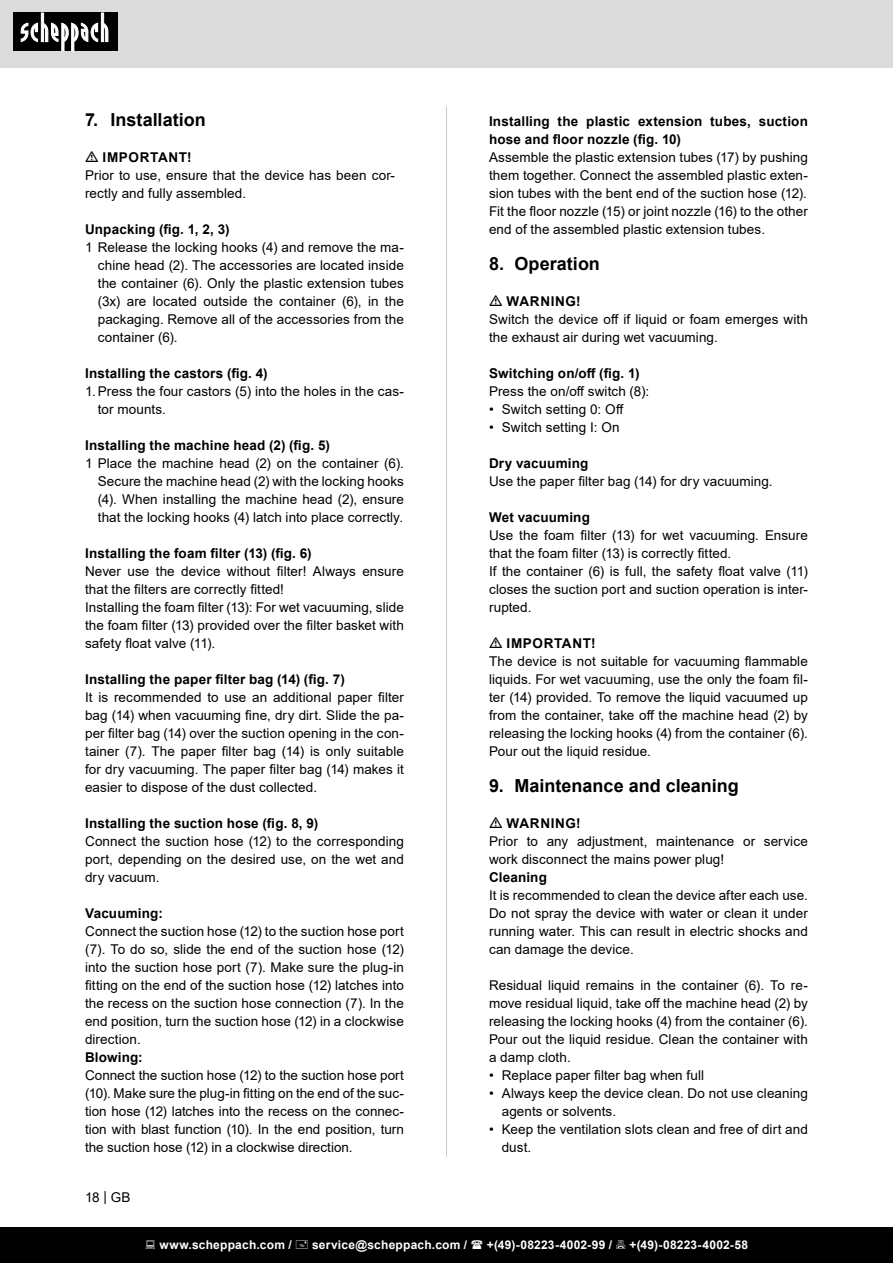
<style>
.page{position:relative;width:893px;height:1263px;background:#fff}
.page>*{position:absolute;margin:0;border:0;box-sizing:border-box;transform-origin:0 0}
.t1{font:700 18px "Arial";color:#000}
.t2{font:13.5px/18px "Arial";letter-spacing:.005em;color:#000;text-align:justify}
.Subheadline{font:700 13.5px/18px "Arial";letter-spacing:.01em;color:#000}
.Subheadline-2{font:700 13.5px "Arial";letter-spacing:.045em;color:#000}
.Subheadline-3{font:700 13.5px "Arial";letter-spacing:.05em;color:#000}
.t3{font:700 12px "Arial";letter-spacing:.02em;color:#fff}
</style>
<div class="page">
<div style="left:0;top:0;width:893px;height:67px;background:#dbdbdb"></div>
<div style="left:0;top:1227px;width:893px;height:36px;background:#000"></div>
<div style="left:13px;top:13px;width:105px;height:38px;background:#000"></div>
<svg style="left:21px;top:13px;width:87px;height:38px"></svg>
<hr style="left:446px;top:106px;width:1px;height:1051px;background:#c7c7c7">
<p class="t1" style="left:85px;top:107px;width:122px">7. Installation</p>
<p class="Subheadline-2" style="left:103px;top:148px;width:91px">IMPORTANT!</p>
<p class="t2" style="left:85px;top:166px;width:311px">Prior to use, ensure that the device has been cor&shy;rectly and fully assembled.</p>
<p class="Subheadline" style="left:85px;top:220px;width:146px">Unpacking (fig. 1, 2, 3)</p>
<p class="t2" style="left:98px;top:238px;width:308px;text-indent:-13px">1 Release the locking hooks (4) and remove the ma&shy;chine head (2). The accessories are located inside the container (6). Only the plastic extension tubes (3x) are located outside the container (6), in the packaging. Remove all of the accessories from the container (6).</p>
<p class="Subheadline" style="left:85px;top:364px;width:184px">Installing the castors (fig. 4)</p>
<p class="t2" style="left:98px;top:382px;width:308px;text-indent:-13px">1.Press the four castors (5) into the holes in the cas&shy;tor mounts.</p>
<p class="Subheadline" style="left:85px;top:436px;width:246px">Installing the machine head (2) (fig. 5)</p>
<p class="t2" style="left:98px;top:454px;width:308px;text-indent:-13px">1 Place the machine head (2) on the container (6).<br>Secure the machine head (2) with the locking hooks (4). When installing the machine head (2), ensure that the locking hooks (4) latch into place correctly.</p>
<p class="Subheadline" style="left:85px;top:544px;width:228px">Installing the foam filter (13) (fig. 6)</p>
<p class="t2" style="left:85px;top:562px;width:320px">Never use the device without filter! Always ensure that the filters are correctly fitted!</p>
<p class="t2" style="left:85px;top:598px;width:320px">Installing the foam filter (13): For wet vacuuming, slide the foam filter (13) provided over the filter basket with safety float valve (11).</p>
<p class="Subheadline" style="left:85px;top:670px;width:261px">Installing the paper filter bag (14) (fig. 7)</p>
<p class="t2" style="left:85px;top:688px;width:320px">It is recommended to use an additional paper filter bag (14) when vacuuming fine, dry dirt. Slide the pa&shy;per filter bag (14) over the suction opening in the con&shy;tainer (7). The paper filter bag (14) is only suitable for dry vacuuming. The paper filter bag (14) makes it easier to dispose of the dust collected.</p>
<p class="Subheadline" style="left:85px;top:814px;width:235px">Installing the suction hose (fig. 8, 9)</p>
<p class="t2" style="left:85px;top:832px;width:320px">Connect the suction hose (12) to the corresponding port, depending on the desired use, on the wet and dry vacuum.</p>
<p class="Subheadline" style="left:85px;top:904px;width:79px">Vacuuming:</p>
<p class="t2" style="left:85px;top:922px;width:320px">Connect the suction hose (12) to the suction hose port (7). To do so, slide the end of the suction hose (12) into the suction hose port (7). Make sure the plug-in fitting on the end of the suction hose (12) latches into the recess on the suction hose connection (7). In the end position, turn the suction hose (12) in a clockwise direction.</p>
<p class="Subheadline" style="left:85px;top:1048px;width:59px">Blowing:</p>
<p class="t2" style="left:85px;top:1066px;width:320px">Connect the suction hose (12) to the suction hose port (10). Make sure the plug-in fitting on the end of the suc&shy;tion hose (12) latches into the recess on the connec&shy;tion with blast function (10). In the end position, turn the suction hose (12) in a clockwise direction.</p>
<p class="t2" style="left:85px;top:1188px;width:47px">18 | GB</p>
<p class="Subheadline" style="left:489px;top:112px;width:320px">Installing the plastic extension tubes, suction hose and floor nozzle (fig. 10)</p>
<p class="t2" style="left:489px;top:148px;width:320px">Assemble the plastic extension tubes (17) by pushing them together. Connect the assembled plastic exten&shy;sion tubes with the bent end of the suction hose (12).</p>
<p class="t2" style="left:489px;top:202px;width:320px">Fit the floor nozzle (15) or joint nozzle (16) to the other end of the assembled plastic extension tubes.</p>
<p class="t1" style="left:489px;top:251px;width:112px">8. Operation</p>
<p class="Subheadline-3" style="left:506px;top:292px;width:76px">WARNING!</p>
<p class="t2" style="left:489px;top:310px;width:320px">Switch the device off if liquid or foam emerges with the exhaust air during wet vacuuming.</p>
<p class="Subheadline" style="left:489px;top:364px;width:152px">Switching on/off (fig. 1)</p>
<p class="t2" style="left:489px;top:382px;width:162px">Press the on/off switch (8):</p>
<p class="t2" style="left:489px;top:400px;width:136px">• Switch setting 0: Off</p>
<p class="t2" style="left:489px;top:418px;width:132px">• Switch setting I: On</p>
<p class="Subheadline" style="left:489px;top:454px;width:101px">Dry vacuuming</p>
<p class="t2" style="left:489px;top:472px;width:285px">Use the paper filter bag (14) for dry vacuuming.</p>
<p class="Subheadline" style="left:489px;top:508px;width:102px">Wet vacuuming</p>
<p class="t2" style="left:489px;top:526px;width:320px">Use the foam filter (13) for wet vacuuming. Ensure that the foam filter (13) is correctly fitted.</p>
<p class="t2" style="left:489px;top:562px;width:320px">If the container (6) is full, the safety float valve (11) closes the suction port and suction operation is inter&shy;rupted.</p>
<p class="Subheadline-2" style="left:506px;top:634px;width:91px">IMPORTANT!</p>
<p class="t2" style="left:489px;top:652px;width:320px">The device is not suitable for vacuuming flammable liquids. For wet vacuuming, use the only the foam fil&shy;ter (14) provided. To remove the liquid vacuumed up from the container, take off the machine head (2) by releasing the locking hooks (4) from the container (6).<br>Pour out the liquid residue.</p>
<p class="t1" style="left:489px;top:773px;width:251px">9. Maintenance and cleaning</p>
<p class="Subheadline-3" style="left:506px;top:814px;width:76px">WARNING!</p>
<p class="t2" style="left:489px;top:832px;width:320px">Prior to any adjustment, maintenance or service work disconnect the mains power plug!</p>
<p class="Subheadline" style="left:489px;top:868px;width:59px">Cleaning</p>
<p class="t2" style="left:489px;top:886px;width:320px">It is recommended to clean the device after each use.<br>Do not spray the device with water or clean it under running water. This can result in electric shocks and can damage the device.</p>
<p class="t2" style="left:489px;top:976px;width:320px">Residual liquid remains in the container (6). To re&shy;move residual liquid, take off the machine head (2) by releasing the locking hooks (4) from the container (6).<br>Pour out the liquid residue. Clean the container with a damp cloth.</p>
<p class="t2" style="left:489px;top:1066px;width:217px">• Replace paper filter bag when full</p>
<p class="t2" style="left:502px;top:1084px;width:308px;text-indent:-13px">• Always keep the device clean. Do not use cleaning agents or solvents.</p>
<p class="t2" style="left:502px;top:1120px;width:308px;text-indent:-13px">• Keep the ventilation slots clean and free of dirt and dust.</p>
<p class="t3" style="left:159px;top:1236px;width:134px">www.scheppach.com /</p>
<p class="t3" style="left:312px;top:1236px;width:157px">service@scheppach.com /</p>
<p class="t3" style="left:487px;top:1236px;width:127px">+(49)-08223-4002-99 /</p>
<p class="t3" style="left:629px;top:1236px;width:120px">+(49)-08223-4002-58</p>
</div>
